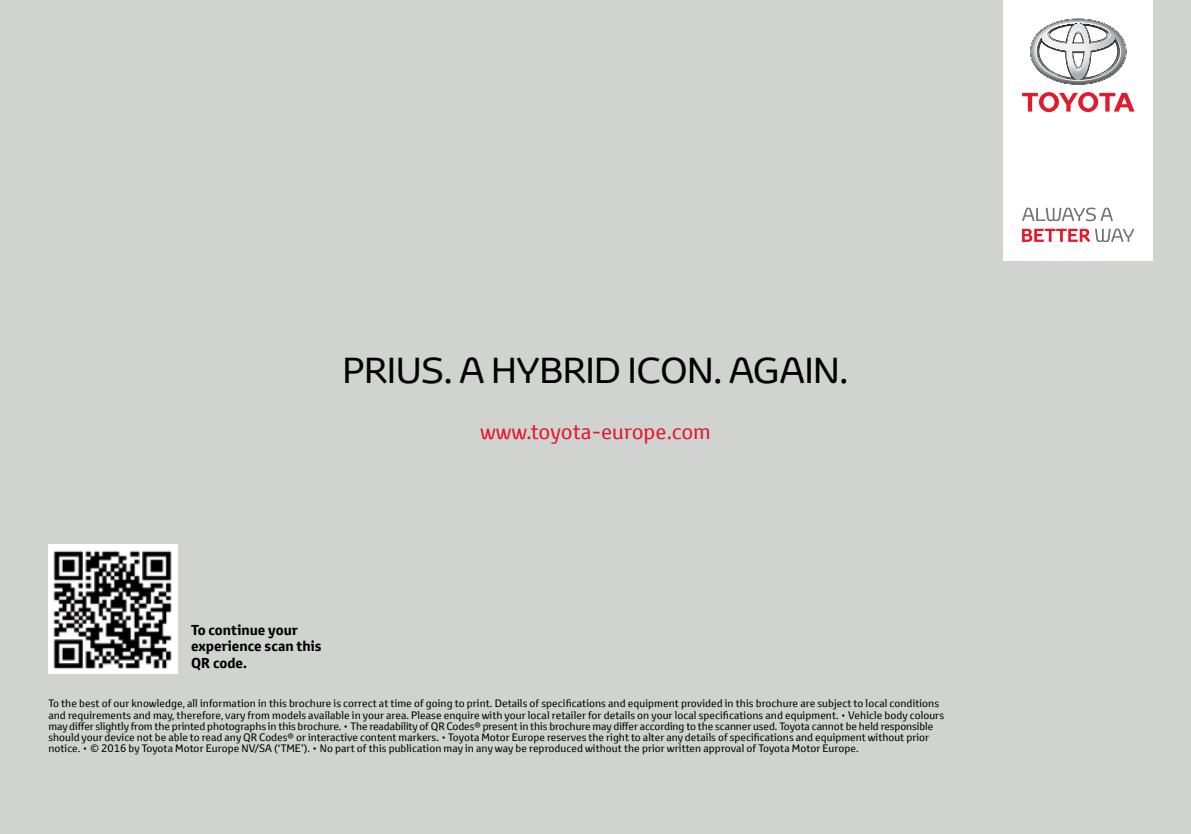
<style>
.page{position:relative;width:1191px;height:834px;background:#fff}
.page>*{position:absolute;margin:0;border:0;box-sizing:border-box;transform-origin:0 0}
.t1{font:35px "Toyota Display";color:#000}
.t2{font:21px "Toyota Text";color:#e11a2c}
.t3{font:700 14px/16.6px "Toyota Text";color:#000}
.t4{font:10.5px/11.2px "Toyota Text";letter-spacing:.005em;color:#000}
</style>
<div class="page">
<div style="left:0;top:0;width:1191px;height:833px;background:#d1d3d0"></div>
<div style="left:48px;top:544px;width:129px;height:129px;background:#fff"></div>
<img style="left:53px;top:550px;width:119px;height:119px">
<div style="left:1003px;top:0;width:150px;height:260px;background:#fff"></div>
<svg style="left:1022px;top:92px;width:112px;height:20px"></svg>
<svg style="left:1030px;top:19px;width:96px;height:66px"></svg>
<svg style="left:1022px;top:207px;width:91px;height:14px"></svg>
<svg style="left:1022px;top:228px;width:112px;height:14px"></svg>
<h1 class="t1" style="left:343px;top:347px;width:507px">PRIUS. A HYBRID ICON. AGAIN.</h1>
<h3 class="t3" style="left:191px;top:621px;width:132px">To continue your experience scan this<br>QR code.</h3>
<h2 class="t2" style="left:480px;top:418px;width:232px">www.toyota-europe.com</h2>
<p class="t4" style="left:48px;top:697px;width:897px">To the best of our knowledge, all information in this brochure is correct at time of going to print. Details of specifications and equipment provided in this brochure are subject to local conditions and requirements and may, therefore, vary from models available in your area. Please enquire with your local retailer for details on your local specifications and equipment. • Vehicle body colours may differ slightly from the printed photographs in this brochure. • The readability of QR Codes® present in this brochure may differ according to the scanner used. Toyota cannot be held responsible should your device not be able to read any QR Codes® or interactive content markers. • Toyota Motor Europe reserves the right to alter any details of specifications and equipment without prior notice. • © 2016 by Toyota Motor Europe NV/SA (‘TME’). • No part of this publication may in any way be reproduced without the prior written approval of Toyota Motor Europe.</p>
</div>
